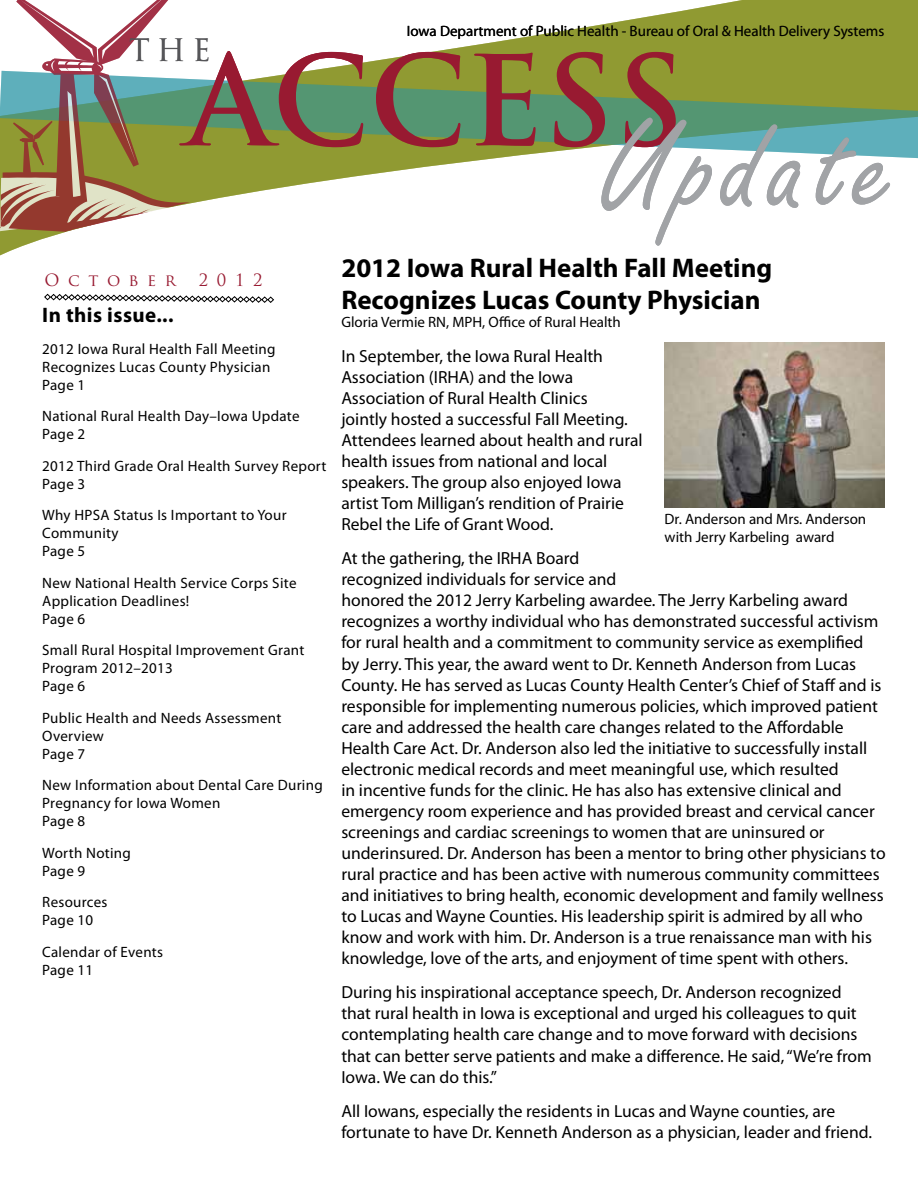
<style>
.page{position:relative;width:918px;height:1188px;background:#fff}
.page>*{position:absolute;margin:0;border:0;box-sizing:border-box;transform-origin:0 0}
.t1{font:139.5px "Freestyle Script";letter-spacing:.06em;color:#a1a3a6}
.t2{font:700 121.5px "Trajan Pro";color:#981a31}
.t3{font:30px "Trajan Pro";color:#565659}
.t4{font:700 27px/32.4px "Myriad Pro";color:#000}
.t5{font:700 21px "Myriad Pro";letter-spacing:.02em;color:#000}
.t6{font:17.55px/21px "Myriad Pro";color:#000}
.t7{font:16.5px "Trajan Pro";letter-spacing:.53em;color:#981a31}
.t8{font:15px/18px "Myriad Pro";letter-spacing:.02em;color:#000}
.t9{font:15px/18px "Myriad Pro";color:#000}
</style>
<div class="page">
<img style="left:665px;top:342px;width:220px;height:165px">
<svg style="left:0;top:0;width:918px;height:303px"></svg>
<svg style="left:224px;top:71px;width:694px;height:87px;background:#769f67"></svg>
<svg style="left:0;top:0;width:224px;height:232px"></svg>
<p class="t9" style="left:407px;top:22px;width:479px">Iowa Department of Public Health - Bureau of Oral &amp; Health Delivery Systems</p>
<h3 class="t3" style="left:129px;top:31px;width:83px">THE</h3>
<h2 class="t2" style="left:187px;top:25px;width:499px">ACCESS</h2>
<h1 class="t1" style="left:600px;top:91px;width:298px">Update</h1>
<p class="t7" style="left:44px;top:270px;width:133px">October</p>
<p class="t7" style="left:199px;top:270px;width:65px">2012</p>
<p class="t5" style="left:42px;top:302px;width:133px">In this issue...</p>
<p class="t8" style="left:42px;top:340px;width:235px">2012 Iowa Rural Health Fall Meeting<br>Recognizes Lucas County Physician<br>Page 1</p>
<p class="t8" style="left:42px;top:407px;width:259px">National Rural Health Day–Iowa Update<br>Page 2</p>
<p class="t8" style="left:42px;top:457px;width:286px">2012 Third Grade Oral Health Survey Report<br>Page 3</p>
<p class="t8" style="left:42px;top:506px;width:246px">Why HPSA Status Is Important to Your<br>Community<br>Page 5</p>
<p class="t8" style="left:42px;top:574px;width:256px">New National Health Service Corps Site<br>Application Deadlines!<br>Page 6</p>
<p class="t8" style="left:42px;top:641px;width:264px">Small Rural Hospital Improvement Grant<br>Program 2012–2013<br>Page 6</p>
<p class="t8" style="left:42px;top:709px;width:241px">Public Health and Needs Assessment<br>Overview<br>Page 7</p>
<p class="t8" style="left:42px;top:776px;width:282px">New Information about Dental Care During<br>Pregnancy for Iowa Women<br>Page 8</p>
<p class="t8" style="left:42px;top:844px;width:90px">Worth Noting<br>Page 9</p>
<p class="t8" style="left:42px;top:893px;width:67px">Resources<br>Page 10</p>
<p class="t8" style="left:42px;top:943px;width:122px">Calendar of Events<br>Page 11</p>
<h3 class="t4" style="left:341px;top:251px;width:432px">2012 Iowa Rural Health Fall Meeting<br>Recognizes Lucas County Physician</h3>
<p class="t9" style="left:341px;top:313px;width:281px">Gloria Vermie RN, MPH, Office of Rural Health</p>
<p class="t6" style="left:341px;top:345px;width:303px">In September, the Iowa Rural Health Association (IRHA) and the Iowa Association of Rural Health Clinics<br>jointly hosted a successful Fall Meeting.<br>Attendees learned about health and rural health issues from national and local speakers. The group also enjoyed Iowa artist Tom Milligan’s rendition of Prairie Rebel the Life of Grant Wood.</p>
<p class="t6" style="left:341px;top:548px;width:546px">At the gathering, the IRHA Board<br>recognized individuals for service and<br>honored the 2012 Jerry Karbeling awardee. The Jerry Karbeling award recognizes a worthy individual who has demonstrated successful activism for rural health and a commitment to community service as exemplified by Jerry. This year, the award went to Dr. Kenneth Anderson from Lucas County. He has served as Lucas County Health Center’s Chief of Staff and is responsible for implementing numerous policies, which improved patient care and addressed the health care changes related to the Affordable Health Care Act. Dr. Anderson also led the initiative to successfully install electronic medical records and meet meaningful use, which resulted<br>in incentive funds for the clinic. He has also has extensive clinical and emergency room experience and has provided breast and cervical cancer screenings and cardiac screenings to women that are uninsured or underinsured. Dr. Anderson has been a mentor to bring other physicians to rural practice and has been active with numerous community committees and initiatives to bring health, economic development and family wellness to Lucas and Wayne Counties. His leadership spirit is admired by all who know and work with him. Dr. Anderson is a true renaissance man with his knowledge, love of the arts, and enjoyment of time spent with others.</p>
<p class="t6" style="left:341px;top:982px;width:532px">During his inspirational acceptance speech, Dr. Anderson recognized that rural health in Iowa is exceptional and urged his colleagues to quit contemplating health care change and to move forward with decisions that can better serve patients and make a difference. He said, “We’re from Iowa. We can do this.”</p>
<p class="t6" style="left:341px;top:1100px;width:532px">All Iowans, especially the residents in Lucas and Wayne counties, are fortunate to have Dr. Kenneth Anderson as a physician, leader and friend.</p>
<p class="t9" style="left:665px;top:510px;width:203px">Dr. Anderson and Mrs. Anderson with Jerry Karbeling award</p>
</div>
